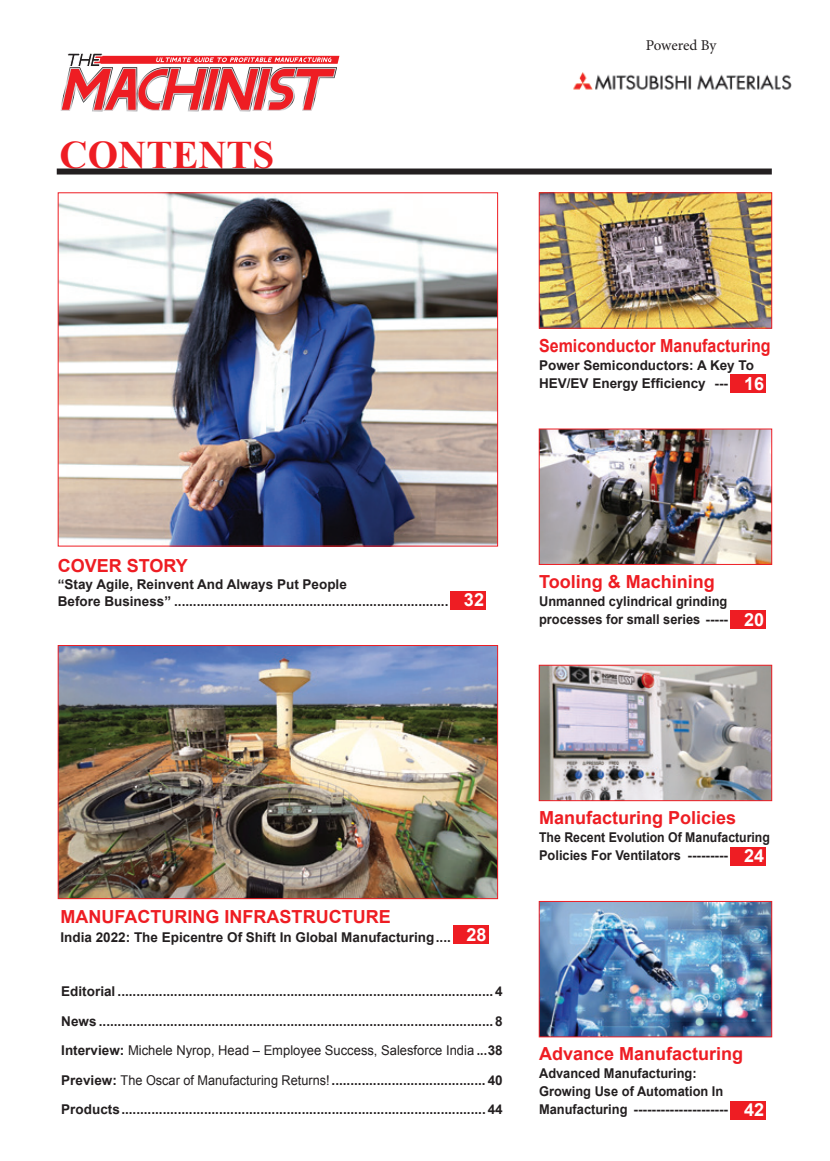
<style>
.page{position:relative;width:830px;height:1161px;background:#fff}
.page>*{position:absolute;margin:0;border:0;box-sizing:border-box;transform-origin:0 0}
.t1{font:700 39px "Times New Roman";color:#ee1d23}
.t2{font:700 18px "Arial";color:#ee1d23}
.t3{font:700 18px "Arial";color:#ee1d23;scale:.89 1}
.t4{font:700 18px "Arial";color:#fff}
.t5{font:15px "Minion Pro";letter-spacing:-.01em;color:#231f20}
.t6{font:700 13.5px/18px "Arial";color:#231f20}
.t7{font:700 13.5px/18px "Arial";color:#231f20;scale:.95 1}
.t8{font:700 13.5px/18px "Arial";color:#231f20;scale:.91 1}
.t9{font:13.5px "Arial";color:#231f20;scale:.96 1}
.s1{font-weight:700}
.s2{font-weight:400}
</style>
<div class="page">
<svg style="left:60px;top:53px;width:279px;height:58px"></svg>
<div style="left:57px;top:168px;width:714px;height:6px;background:#231f20"></div>
<img style="left:60px;top:194px;width:435px;height:350px">
<img style="left:60px;top:647px;width:435px;height:250px">
<div style="left:58px;top:645px;width:439px;height:254px;border:1px solid #ee1d23"></div>
<div style="left:450px;top:591px;width:35px;height:19px;background:#ee1d23"></div>
<div style="left:452px;top:926px;width:36px;height:18px;background:#ee1d23"></div>
<img style="left:540px;top:194px;width:229px;height:133px">
<div style="left:538px;top:192px;width:233px;height:137px;border:1px solid #ee1d23"></div>
<div style="left:730px;top:374px;width:35px;height:19px;background:#ee1d23"></div>
<img style="left:540px;top:431px;width:229px;height:132px">
<div style="left:538px;top:429px;width:233px;height:136px;border:1px solid #ee1d23"></div>
<div style="left:730px;top:611px;width:35px;height:18px;background:#ee1d23"></div>
<img style="left:540px;top:667px;width:229px;height:132px">
<div style="left:538px;top:665px;width:233px;height:136px;border:1px solid #ee1d23"></div>
<div style="left:730px;top:847px;width:35px;height:18px;background:#ee1d23"></div>
<img style="left:540px;top:903px;width:229px;height:132px">
<div style="left:538px;top:901px;width:233px;height:136px;border:1px solid #ee1d23"></div>
<div style="left:730px;top:1101px;width:35px;height:18px;background:#ee1d23"></div>
<img style="left:573px;top:72px;width:219px;height:18px">
<p class="t1" style="left:60px;top:128px;width:216px">CONTENTS</p>
<p class="t5" style="left:645px;top:35px;width:72px">Powered By</p>
<p class="t3" style="left:539px;top:333px;width:262px">Semiconductor Manufacturing</p>
<p class="t6" style="left:539px;top:356px;width:216px">Power Semiconductors: A Key To<br>HEV/EV Energy Efficiency ---</p>
<p class="t4" style="left:743px;top:371px;width:22px">16</p>
<p class="t2" style="left:58px;top:554px;width:132px">COVER STORY</p>
<p class="t6" style="left:58px;top:575px;width:392px">“Stay Agile, Reinvent And Always Put People<br>Before Business” .........................................................................</p>
<p class="t4" style="left:464px;top:588px;width:22px">32</p>
<p class="t2" style="left:539px;top:569px;width:177px">Tooling &amp; Machining</p>
<p class="t7" style="left:539px;top:592px;width:200px">Unmanned cylindrical grinding processes for small series -----</p>
<p class="t4" style="left:743px;top:608px;width:22px">20</p>
<p class="t2" style="left:60px;top:905px;width:331px">MANUFACTURING INFRASTRUCTURE</p>
<p class="t6" style="left:60px;top:929px;width:392px">India 2022: The Epicentre Of Shift In Global Manufacturing....</p>
<p class="t4" style="left:466px;top:923px;width:22px">28</p>
<p class="t6" style="left:61px;top:983px;width:442px">Editorial .................................................................................................... 4</p>
<p class="t6" style="left:61px;top:1012px;width:442px">News ......................................................................................................... 8</p>
<p class="t9" style="left:61px;top:1041px;width:461px"><span class="s1">Interview:</span> Michele Nyrop, Head – Employee Success, Salesforce India <span class="s1">...38</span></p>
<p class="t6" style="left:61px;top:1071px;width:442px">Preview: <span class="s2">The Oscar of Manufacturing Returns!</span> ......................................... 40</p>
<p class="t6" style="left:61px;top:1101px;width:442px">Products................................................................................................. 44</p>
<p class="t2" style="left:539px;top:806px;width:199px">Manufacturing Policies</p>
<p class="t8" style="left:539px;top:829px;width:255px">The Recent Evolution Of Manufacturing<br>Policies For Ventilators ---------</p>
<p class="t4" style="left:743px;top:844px;width:22px">24</p>
<p class="t2" style="left:539px;top:1042px;width:206px">Advance Manufacturing</p>
<p class="t7" style="left:539px;top:1065px;width:200px">Advanced Manufacturing:<br>Growing Use of Automation In<br>Manufacturing ---------------------</p>
<p class="t4" style="left:743px;top:1098px;width:22px">42</p>
</div>
